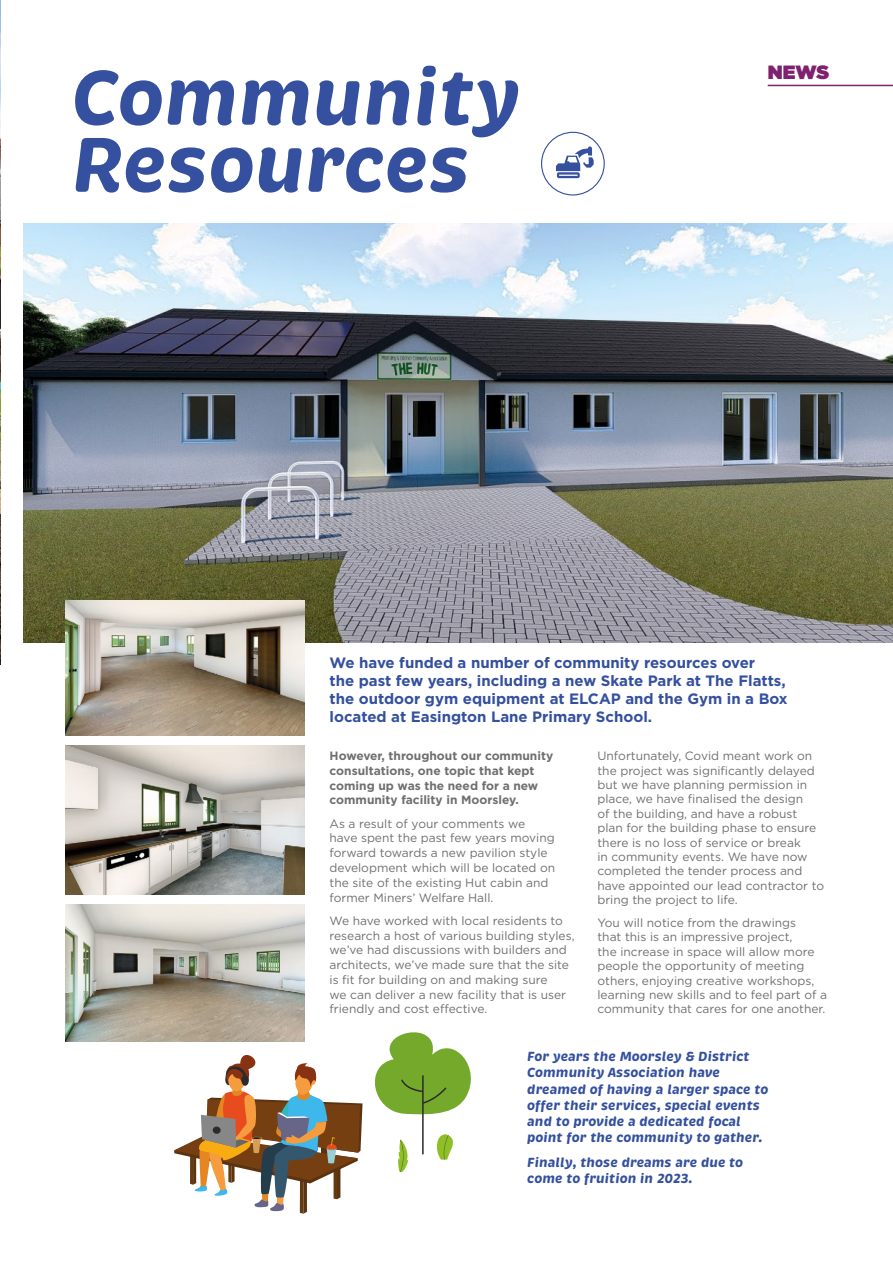
<style>
.page{position:relative;width:893px;height:1263px;background:#fff}
.page>*{position:absolute;margin:0;border:0;box-sizing:border-box;transform-origin:0 0}
.t1{font:italic 700 79.2px/67.1px "Brevia";letter-spacing:-.005em;color:#34509e}
.t2{font:900 19.2px "Gotham";color:#802170}
.t3{font:700 15px/18px "Gotham";color:#34509e}
.t4{font:italic 700 13.5px/16.2px "Brevia";color:#34509e}
.t5{font:12px/14.4px "Gotham";color:#706f6f}
.t6{font:700 12px/14.7px "Gotham";color:#706f6f}
</style>
<div class="page">
<img style="left:23px;top:223px;width:870px;height:419px">
<img style="left:66px;top:746px;width:238px;height:148px">
<img style="left:66px;top:905px;width:238px;height:136px">
<img style="left:66px;top:600px;width:238px;height:135px">
<svg style="left:556px;top:146px;width:38px;height:32px"></svg>
<div style="left:541px;top:132px;width:64px;height:64px;border:1px solid #34509e;border-radius:50%"></div>
<svg style="left:174px;top:1017px;width:297px;height:197px"></svg>
<hr style="left:768px;top:85px;width:125px;height:1px;background:#802170">
<svg style="left:0;top:0;width:1px;height:665px"></svg>
<p class="t1" style="left:72px;top:65px;width:450px">Community<br>Resources</p>
<p class="t2" style="left:768px;top:59px;width:63px">NEWS</p>
<p class="t3" style="left:330px;top:654px;width:460px">We have funded a number of community resources over<br>the past few years, including a new Skate Park at The Flatts, the outdoor gym equipment at ELCAP and the Gym in a Box located at Easington Lane Primary School.</p>
<p class="t5" style="left:597px;top:748px;width:228px">Unfortunately, Covid meant work on the project was significantly delayed but we have planning permission in place, we have finalised the design<br>of the building, and have a robust plan for the building phase to ensure there is no loss of service or break<br>in community events. We have now completed the tender process and have appointed our lead contractor to bring the project to life.</p>
<p class="t5" style="left:597px;top:915px;width:231px">You will notice from the drawings<br>that this is an impressive project,<br>the increase in space will allow more people the opportunity of meeting others, enjoying creative workshops, learning new skills and to feel part of a community that cares for one another.</p>
<p class="t4" style="left:527px;top:1048px;width:243px">For years the Moorsley &amp; District Community Association have dreamed of having a larger space to offer their services, special events and to provide a dedicated focal point for the community to gather.</p>
<p class="t4" style="left:527px;top:1154px;width:217px">Finally, those dreams are due to come to fruition in 2023.</p>
<p class="t6" style="left:330px;top:748px;width:225px">However, throughout our community consultations, one topic that kept coming up was the need for a new community facility in Moorsley.</p>
<p class="t5" style="left:330px;top:816px;width:227px">As a result of your comments we have spent the past few years moving forward towards a new pavilion style development which will be located on the site of the existing Hut cabin and former Miners’ Welfare Hall.</p>
<p class="t5" style="left:330px;top:913px;width:247px">We have worked with local residents to research a host of various building styles, we’ve had discussions with builders and architects, we’ve made sure that the site is fit for building on and making sure<br>we can deliver a new facility that is user friendly and cost effective.</p>
</div>
